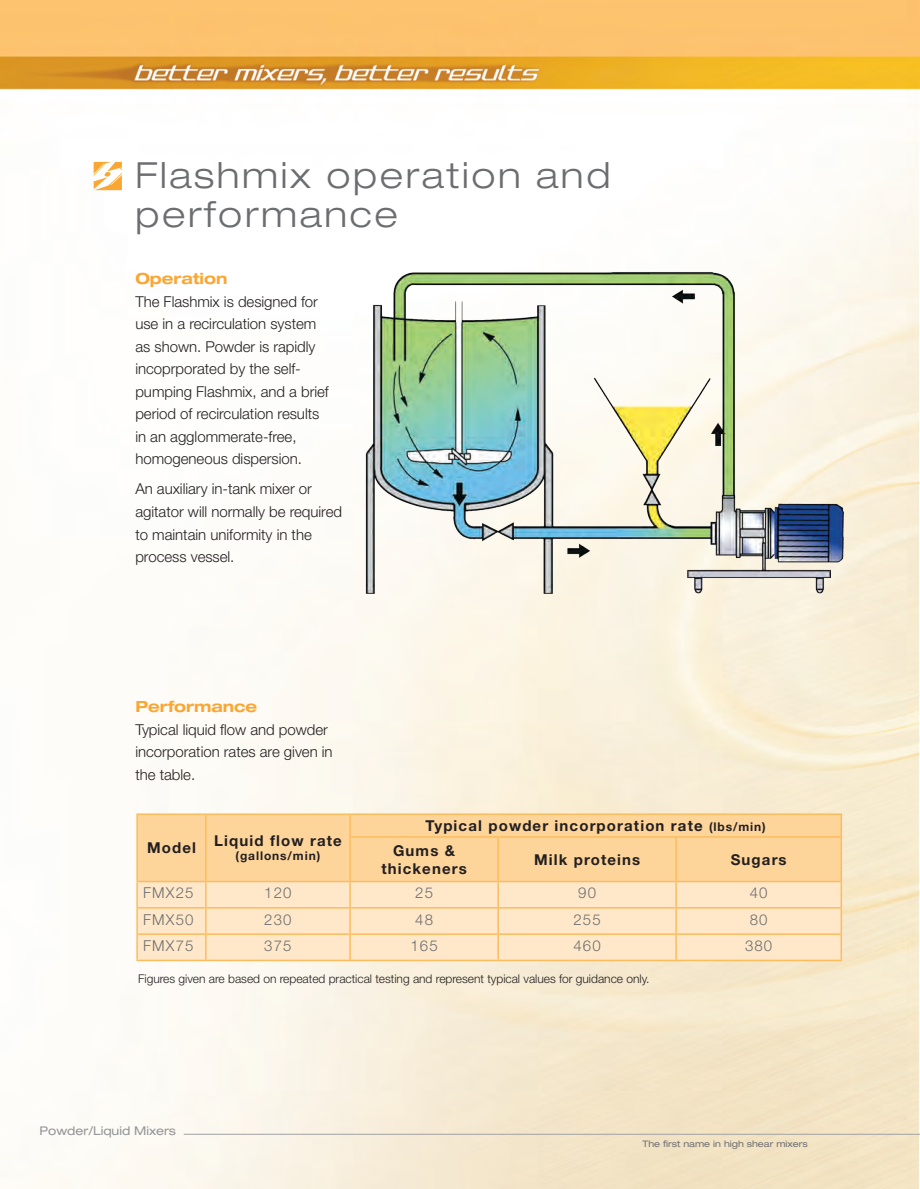
<style>
.page{position:relative;width:920px;height:1189px;background:#fff}
.page>*{position:absolute;margin:0;border:0;box-sizing:border-box;transform-origin:0 0}
.Headline{font:300 expanded 36px/39px "Helvetica Neue LT Std";letter-spacing:.075em;color:#6c6d70}
.Body_Copy{font:700 expanded 15.3px "Helvetica Neue LT Std";color:#faa633}
.Body_Copy-2{font:300 15px/22.5px "Helvetica Neue LT Std";color:#231f20}
.Headline-2{font:700 15px/18px "Helvetica Neue LT Std";letter-spacing:.075em;color:#231f20;text-align:center}
.Headline-3{font:300 15px "Helvetica Neue LT Std";letter-spacing:.075em;color:#6c6d70}
.Body_Copy-3{font:300 12px "Helvetica Neue LT Std";color:#231f20}
.t1{font:expanded 12px "Helvetica Neue LT";color:#939598}
.Headline-4{font:700 12px "Helvetica Neue LT Std";letter-spacing:.075em;color:#231f20}
.t2{font:expanded 9px "Helvetica Neue LT";color:#717074}
.s1{font-size:12px}
</style>
<div class="page">
<img style="left:0;top:0;width:920px;height:1189px">
<hr style="left:184px;top:1134px;width:736px;height:1px;background:#a1a1a5">
<svg style="left:94px;top:162px;width:28px;height:28px"></svg>
<img style="left:341px;top:252px;width:551px;height:355px">
<div style="left:138px;top:815px;width:702px;height:66px;background:#fdd49a"></div>
<div style="left:138px;top:882px;width:702px;height:77px;background:#fee8c9"></div>
<hr style="left:136px;top:813px;width:70px;height:2px;background:#fcbc5e">
<hr style="left:136px;top:815px;width:2px;height:22px;background:#fcbc5e">
<hr style="left:206px;top:813px;width:144px;height:2px;background:#fcbc5e">
<svg style="left:205px;top:815px;width:1px;height:22px"></svg>
<hr style="left:136px;top:837px;width:2px;height:44px;background:#fcbc5e">
<hr style="left:205px;top:837px;width:1px;height:44px;background:#fcbc5e">
<hr style="left:136px;top:881px;width:70px;height:1px;background:#fcbc5e">
<hr style="left:206px;top:881px;width:144px;height:1px;background:#fcbc5e">
<hr style="left:349px;top:837px;width:2px;height:44px;background:#fcbc5e">
<hr style="left:497px;top:837px;width:2px;height:44px;background:#fcbc5e">
<hr style="left:675px;top:837px;width:2px;height:44px;background:#fcbc5e">
<hr style="left:840px;top:837px;width:2px;height:44px;background:#fcbc5e">
<hr style="left:350px;top:881px;width:148px;height:1px;background:#fcbc5e">
<hr style="left:498px;top:881px;width:178px;height:1px;background:#fcbc5e">
<hr style="left:676px;top:881px;width:166px;height:1px;background:#fcbc5e">
<hr style="left:350px;top:813px;width:148px;height:2px;background:#fcbc5e">
<hr style="left:349px;top:815px;width:2px;height:21px;background:#fcbc5e">
<hr style="left:498px;top:813px;width:178px;height:2px;background:#fcbc5e">
<hr style="left:676px;top:813px;width:166px;height:2px;background:#fcbc5e">
<hr style="left:840px;top:815px;width:2px;height:21px;background:#fcbc5e">
<hr style="left:349px;top:836px;width:149px;height:1px;background:#fcbc5e">
<hr style="left:498px;top:836px;width:178px;height:1px;background:#fcbc5e">
<hr style="left:676px;top:836px;width:166px;height:1px;background:#fcbc5e">
<hr style="left:136px;top:882px;width:2px;height:25px;background:#fcbc5e">
<hr style="left:349px;top:882px;width:2px;height:25px;background:#fcbc5e">
<hr style="left:497px;top:882px;width:2px;height:25px;background:#fcbc5e">
<hr style="left:675px;top:882px;width:2px;height:25px;background:#fcbc5e">
<hr style="left:840px;top:882px;width:2px;height:25px;background:#fcbc5e">
<hr style="left:136px;top:907px;width:70px;height:1px;background:#fcbc5e">
<hr style="left:136px;top:908px;width:2px;height:25px;background:#fcbc5e">
<hr style="left:206px;top:907px;width:144px;height:1px;background:#fcbc5e">
<hr style="left:350px;top:907px;width:148px;height:1px;background:#fcbc5e">
<hr style="left:349px;top:908px;width:2px;height:25px;background:#fcbc5e">
<hr style="left:498px;top:907px;width:178px;height:1px;background:#fcbc5e">
<hr style="left:497px;top:908px;width:2px;height:25px;background:#fcbc5e">
<hr style="left:676px;top:907px;width:166px;height:1px;background:#fcbc5e">
<hr style="left:675px;top:908px;width:2px;height:25px;background:#fcbc5e">
<hr style="left:840px;top:908px;width:2px;height:25px;background:#fcbc5e">
<hr style="left:136px;top:933px;width:70px;height:2px;background:#fcbc5e">
<hr style="left:136px;top:935px;width:2px;height:24px;background:#fcbc5e">
<hr style="left:206px;top:933px;width:144px;height:2px;background:#fcbc5e">
<svg style="left:205px;top:882px;width:1px;height:77px"></svg>
<hr style="left:350px;top:933px;width:148px;height:2px;background:#fcbc5e">
<hr style="left:349px;top:935px;width:2px;height:24px;background:#fcbc5e">
<hr style="left:498px;top:933px;width:178px;height:2px;background:#fcbc5e">
<hr style="left:497px;top:935px;width:2px;height:24px;background:#fcbc5e">
<hr style="left:676px;top:933px;width:166px;height:2px;background:#fcbc5e">
<hr style="left:675px;top:935px;width:2px;height:24px;background:#fcbc5e">
<hr style="left:840px;top:935px;width:2px;height:24px;background:#fcbc5e">
<hr style="left:136px;top:959px;width:70px;height:2px;background:#fcbc5e">
<hr style="left:206px;top:959px;width:144px;height:2px;background:#fcbc5e">
<hr style="left:350px;top:959px;width:148px;height:2px;background:#fcbc5e">
<hr style="left:498px;top:959px;width:178px;height:2px;background:#fcbc5e">
<hr style="left:676px;top:959px;width:166px;height:2px;background:#fcbc5e">
<p class="Headline" style="left:135px;top:155px;width:476px">Flashmix operation and performance</p>
<p class="Body_Copy" style="left:135px;top:269px;width:93px">Operation</p>
<p class="Body_Copy-2" style="left:135px;top:290px;width:195px">The Flashmix is designed for use in a recirculation system as shown. Powder is rapidly incoprporated by the self&shy;pumping Flashmix, and a brief period of recirculation results in an agglommerate-free, homogeneous dispersion.</p>
<p class="Body_Copy-2" style="left:135px;top:477px;width:208px">An auxiliary in-tank mixer or agitator will normally be required to maintain uniformity in the process vessel.</p>
<p class="Body_Copy" style="left:135px;top:697px;width:123px">Performance</p>
<p class="Body_Copy-2" style="left:135px;top:717px;width:199px">Typical liquid flow and powder incorporation rates are given in the table.</p>
<p class="Headline-2" style="left:147px;top:838px;width:50px">Model</p>
<p class="Headline-2" style="left:214px;top:831px;width:129px">Liquid flow rate</p>
<p class="Headline-4" style="left:235px;top:848px;width:86px">(gallons/min)</p>
<p class="Headline-2" style="left:425px;top:816px;width:342px">Typical powder incorporation rate <span class="s1">(lbs/min)</span></p>
<p class="Headline-2" style="left:381px;top:841px;width:87px">Gums &amp; thickeners</p>
<p class="Headline-2" style="left:534px;top:850px;width:108px">Milk proteins</p>
<p class="Headline-2" style="left:730px;top:850px;width:57px">Sugars</p>
<p class="Headline-3" style="left:143px;top:883px;width:52px">FMX25</p>
<p class="Headline-3" style="left:264px;top:883px;width:29px">120</p>
<p class="Headline-3" style="left:415px;top:883px;width:19px">25</p>
<p class="Headline-3" style="left:578px;top:883px;width:19px">90</p>
<p class="Headline-3" style="left:749px;top:883px;width:19px">40</p>
<p class="Headline-3" style="left:143px;top:910px;width:52px">FMX50</p>
<p class="Headline-3" style="left:264px;top:910px;width:29px">230</p>
<p class="Headline-3" style="left:415px;top:910px;width:19px">48</p>
<p class="Headline-3" style="left:573px;top:910px;width:29px">255</p>
<p class="Headline-3" style="left:749px;top:910px;width:19px">80</p>
<p class="Headline-3" style="left:143px;top:936px;width:52px">FMX75</p>
<p class="Headline-3" style="left:264px;top:936px;width:29px">375</p>
<p class="Headline-3" style="left:410px;top:936px;width:29px">165</p>
<p class="Headline-3" style="left:573px;top:936px;width:29px">460</p>
<p class="Headline-3" style="left:745px;top:936px;width:29px">380</p>
<p class="Body_Copy-3" style="left:138px;top:971px;width:513px">Figures given are based on repeated practical testing and represent typical values for guidance only.</p>
<p class="t1" style="left:40px;top:1123px;width:138px">Powder/Liquid Mixers</p>
<p class="t2" style="left:642px;top:1138px;width:167px">The first name in high shear mixers</p>
</div>
